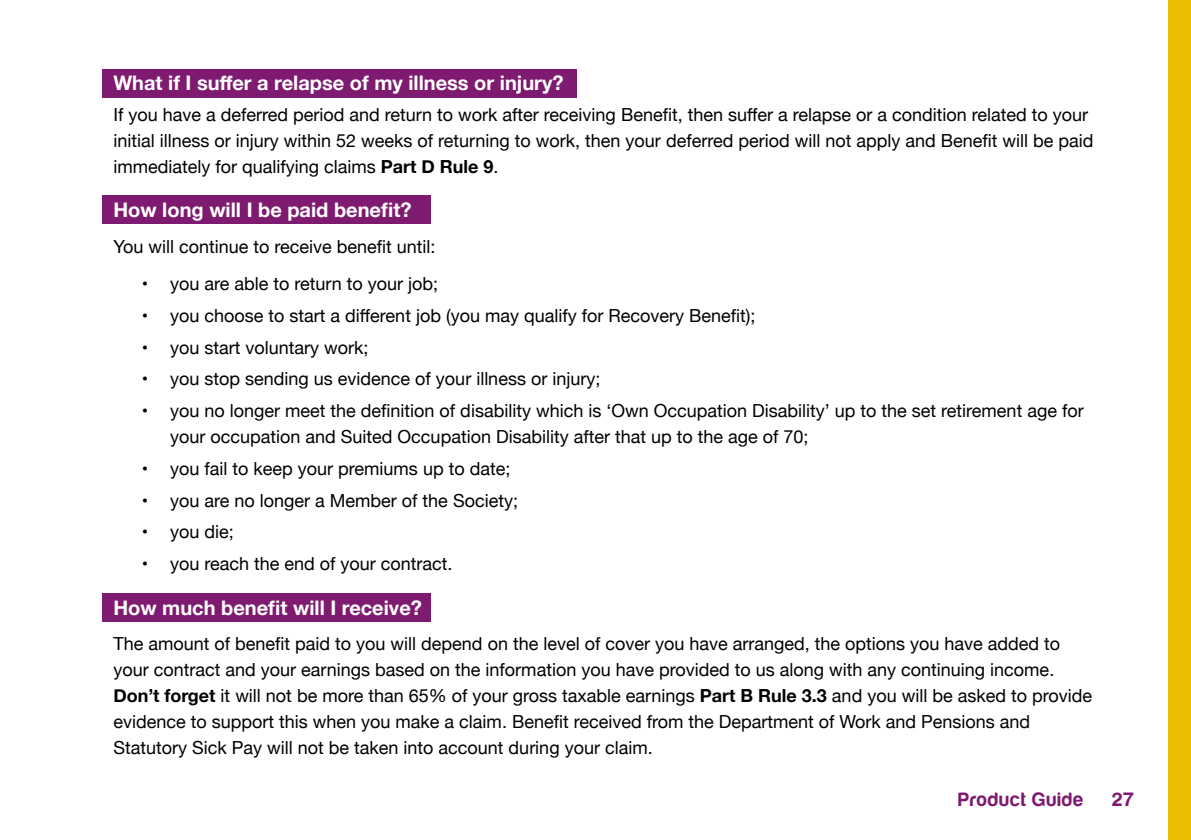
<style>
.page{position:relative;width:1191px;height:840px;background:#fff}
.page>*{position:absolute;margin:0;border:0;box-sizing:border-box;transform-origin:0 0}
.t1{font:700 20px "Helvetica Neue";color:#fff}
.t2{font:20px "Harabara";letter-spacing:.065em;color:#7e1b70}
.t3{font:18px/26px "Helvetica Neue";color:#000}
.s1{font-weight:700}
</style>
<div class="page">
<div style="left:1168px;top:0;width:23px;height:839px;background:#ebbc00"></div>
<div style="left:102px;top:69px;width:474px;height:28px;background:#7e1b70"></div>
<div style="left:102px;top:196px;width:329px;height:28px;background:#7e1b70"></div>
<div style="left:102px;top:593px;width:329px;height:28px;background:#7e1b70"></div>
<p class="t1" style="left:113px;top:67px;width:452px">What if I suffer a relapse of my illness or injury?</p>
<p class="t3" style="left:113px;top:102px;width:981px">If you have a deferred period and return to work after receiving Benefit, then suffer a relapse or a condition related to your initial illness or injury within 52 weeks of returning to work, then your deferred period will not apply and Benefit will be paid immediately for qualifying claims <span class="s1">Part D Rule 9</span>.</p>
<p class="t1" style="left:113px;top:194px;width:300px">How long will I be paid benefit?</p>
<p class="t3" style="left:113px;top:234px;width:324px">You will continue to receive benefit until:</p>
<p class="t3" style="left:142px;top:272px;width:298px">• you are able to return to your job;</p>
<p class="t3" style="left:142px;top:303px;width:615px">• you choose to start a different job (you may qualify for Recovery Benefit);</p>
<p class="t3" style="left:142px;top:335px;width:228px">• you start voluntary work;</p>
<p class="t3" style="left:142px;top:367px;width:460px">• you stop sending us evidence of your illness or injury;</p>
<p class="t3" style="left:170px;top:398px;width:915px;text-indent:-28px">• you no longer meet the definition of disability which is ‘Own Occupation Disability’ up to the set retirement age for your occupation and Suited Occupation Disability after that up to the age of 70;</p>
<p class="t3" style="left:142px;top:456px;width:370px">• you fail to keep your premiums up to date;</p>
<p class="t3" style="left:142px;top:488px;width:378px">• you are no longer a Member of the Society;</p>
<p class="t3" style="left:142px;top:519px;width:94px">• you die;</p>
<p class="t3" style="left:142px;top:551px;width:312px">• you reach the end of your contract.</p>
<p class="t1" style="left:113px;top:591px;width:310px">How much benefit will I receive?</p>
<p class="t3" style="left:113px;top:631px;width:980px">The amount of benefit paid to you will depend on the level of cover you have arranged, the options you have added to your contract and your earnings based on the information you have provided to us along with any continuing income.<br><span class="s1">Don’t forget</span> it will not be more than 65% of your gross taxable earnings <span class="s1">Part B Rule 3.3</span> and you will be asked to provide evidence to support this when you make a claim. Benefit received from the Department of Work and Pensions and Statutory Sick Pay will not be taken into account during your claim.</p>
<p class="t2" style="left:958px;top:788px;width:126px">Product Guide</p>
<p class="t2" style="left:1112px;top:788px;width:23px">27</p>
</div>
